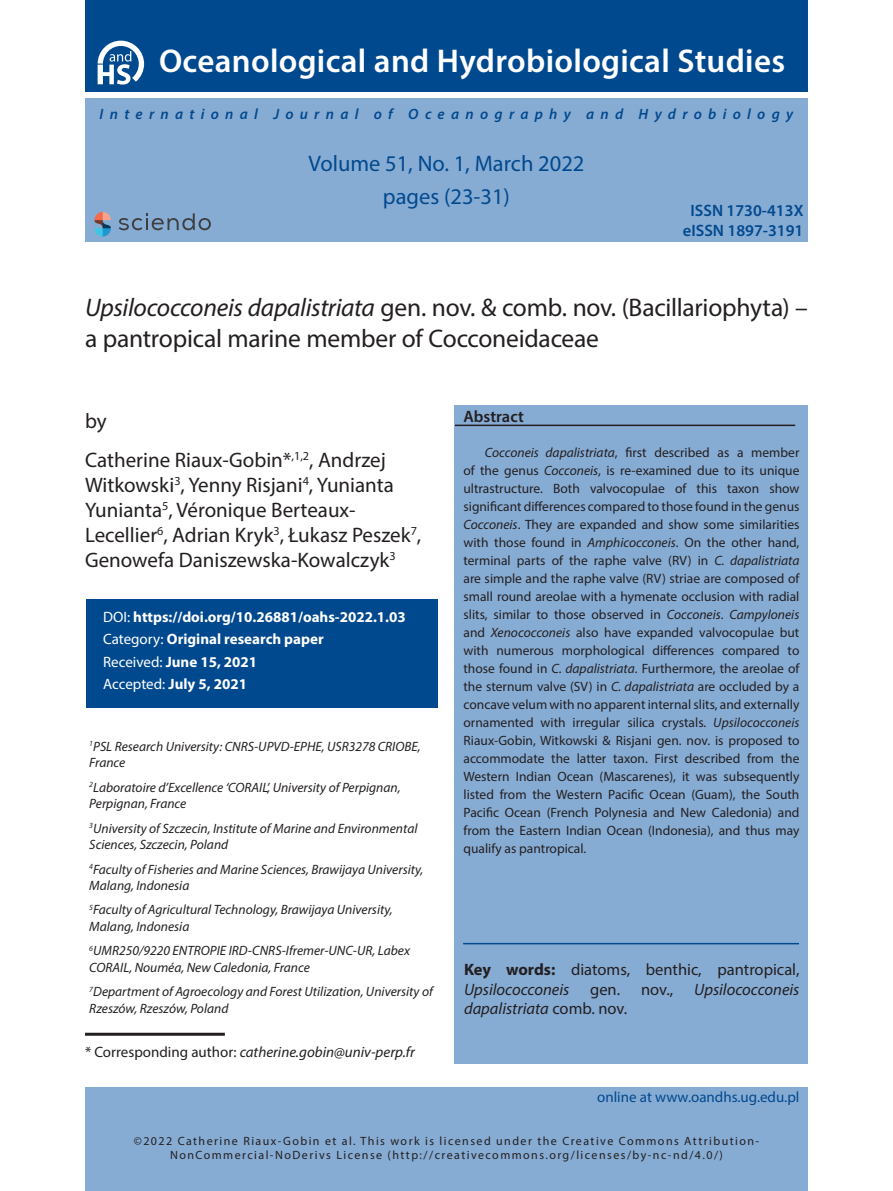
<style>
.page{position:relative;width:893px;height:1191px;background:#fff}
.page>*{position:absolute;margin:0;border:0;box-sizing:border-box;transform-origin:0 0}
.t1{font:600 33px "Myriad Pro";letter-spacing:.01em;color:#fff}
.t2{font:25.5px/30.6px "Myriad Pro";letter-spacing:-.01em;color:#231f20}
.t3{font:22.5px "Myriad Pro";color:#01498e}
.t4{font:21px/25.2px "Myriad Pro";color:#231f20}
.t5{font:16.5px/19.8px "Myriad Pro";color:#231f20}
.t6{font:italic 16.5px "Myriad Pro";color:#231f20}
.t7{font:600 16.5px/19.8px "Myriad Pro";color:#01498e;text-align:center}
.t8{font:600 16.5px "Myriad Pro";color:#231f20}
.t9{font:700 15px/22.5px "Myriad Pro";color:#fff}
.t10{font:italic 600 15px "Myriad Pro";letter-spacing:.42em;color:#01498e}
.t11{font:italic 15px "Myriad Pro";color:#231f20}
.t12{font:15px "Myriad Pro";color:#01498e}
.t13{font:13.5px/18px "Myriad Pro";color:#231f20;text-align:justify}
.t14{font:italic 13.5px/16.2px "Myriad Pro";color:#231f20}
.t15{font:12px/14.4px "Myriad Pro";letter-spacing:.12em;color:#231f20;text-align:center}
.s1{font-style:italic}
.s2{font-weight:400}
.s3{font-style:normal}
.s4{font-weight:700}
</style>
<div class="page">
<div style="left:85px;top:98px;width:723px;height:144px;background:#87acd4"></div>
<div style="left:85px;top:1087px;width:723px;height:104px;background:#87acd4"></div>
<hr style="left:85px;top:1032px;width:140px;height:3px;background:#231f20">
<div style="left:86px;top:599px;width:351px;height:108px;background:#01498e"></div>
<div style="left:455px;top:405px;width:353px;height:658px;background:#87acd4"></div>
<hr style="left:463px;top:943px;width:336px;height:1px;background:#01498e">
<hr style="left:455px;top:424px;width:340px;height:2px;background:#231f20">
<div style="left:85px;top:0;width:723px;height:92px;background:#01498e"></div>
<svg style="left:98px;top:41px;width:46px;height:44px"></svg>
<svg style="left:94px;top:212px;width:17px;height:24px"></svg>
<svg style="left:119px;top:213px;width:92px;height:17px"></svg>
<h1 class="t1" style="left:159px;top:40px;width:628px">Oceanological and Hydrobiological Studies</h1>
<p class="t10" style="left:100px;top:105px;width:695px">International Journal of Oceanography and Hydrobiology</p>
<h3 class="t3" style="left:309px;top:150px;width:277px">Volume 51, No. 1, March 2022</h3>
<h3 class="t3" style="left:383px;top:182px;width:129px">pages (23-31)</h3>
<p class="t7" style="left:683px;top:200px;width:122px">ISSN 1730-413X eISSN 1897-3191</p>
<h2 class="t2" style="left:85px;top:292px;width:724px"><span class="s1">Upsilococconeis dapalistriata</span> gen. nov. &amp; comb. nov. (Bacillariophyta) – a pantropical marine member of Cocconeidaceae</h2>
<h3 class="t4" style="left:85px;top:408px;width:23px">by</h3>
<h3 class="t4" style="left:85px;top:446px;width:338px">Catherine Riaux-Gobin*<sup>,1,2</sup>, Andrzej Witkowski<sup>3</sup>, Yenny Risjani<sup>4</sup>, Yunianta Yunianta<sup>5</sup>, Véronique Berteaux-Lecellier<sup>6</sup>, Adrian Kryk<sup>3</sup>, Łukasz Peszek<sup>7</sup>, Genowefa Daniszewska-Kowalczyk<sup>3</sup></h3>
<p class="t9" style="left:103px;top:605px;width:304px"><span class="s2">DOI:</span> https://doi.org/10.26881/oahs-2022.1.03<br><span class="s2">Category:</span> Original research paper<br><span class="s2">Received:</span> June 15, 2021<br><span class="s2">Accepted:</span> July 5, 2021</p>
<p class="t14" style="left:89px;top:738px;width:333px"><sup>1</sup>PSL Research University: CNRS-UPVD-EPHE, USR3278 CRIOBE,<br>France</p>
<p class="t14" style="left:89px;top:779px;width:313px"><sup>2</sup>Laboratoire d’Excellence ‘CORAIL’, University of Perpignan,<br>Perpignan, France</p>
<p class="t14" style="left:89px;top:819px;width:330px"><sup>3</sup>University of Szczecin, Institute of Marine and Environmental<br>Sciences, Szczecin, Poland</p>
<p class="t14" style="left:89px;top:860px;width:336px"><sup>4</sup>Faculty of Fisheries and Marine Sciences, Brawijaya University,<br>Malang, Indonesia</p>
<p class="t14" style="left:89px;top:901px;width:305px"><sup>5</sup>Faculty of Agricultural Technology, Brawijaya University,<br>Malang, Indonesia</p>
<p class="t14" style="left:89px;top:942px;width:322px"><sup>6</sup>UMR250/9220 ENTROPIE IRD-CNRS-Ifremer-UNC-UR, Labex<br>CORAIL, Nouméa, New Caledonia, France</p>
<p class="t14" style="left:89px;top:983px;width:345px"><sup>7</sup>Department of Agroecology and Forest Utilization, University of<br>Rzeszów, Rzeszów, Poland</p>
<p class="t11" style="left:85px;top:1042px;width:331px"><span class="s3">* Corresponding author:</span> catherine.gobin@univ-perp.fr</p>
<p class="t8" style="left:463px;top:406px;width:62px">Abstract</p>
<p class="t13" style="left:463px;top:443px;width:337px;text-indent:21px"><span class="s1">Cocconeis dapalistriata</span>, first described as a member of the genus <span class="s1">Cocconeis</span>, is re-examined due to its unique ultrastructure. Both valvocopulae of this taxon show significant differences compared to those found in the genus <span class="s1">Cocconeis</span>. They are expanded and show some similarities with those found in <span class="s1">Amphicocconeis</span>. On the other hand, terminal parts of the raphe valve (RV) in <span class="s1">C. dapalistriata </span>are simple and the raphe valve (RV) striae are composed of small round areolae with a hymenate occlusion with radial slits, similar to those observed in <span class="s1">Cocconeis</span>. <span class="s1">Campyloneis </span>and <span class="s1">Xenococconeis</span> also have expanded valvocopulae but with numerous morphological differences compared to those found in <span class="s1">C. dapalistriata</span>. Furthermore, the areolae of the sternum valve (SV) in <span class="s1">C. dapalistriata</span> are occluded by a concave velum with no apparent internal slits, and externally ornamented with irregular silica crystals. <span class="s1">Upsilococconeis </span>Riaux-Gobin, Witkowski &amp; Risjani gen. nov. is proposed to accommodate the latter taxon. First described from the Western Indian Ocean (Mascarenes), it was subsequently listed from the Western Pacific Ocean (Guam), the South Pacific Ocean (French Polynesia and New Caledonia) and from the Eastern Indian Ocean (Indonesia), and thus may qualify as pantropical.</p>
<p class="t5" style="left:464px;top:959px;width:337px"><span class="s4">Key words:</span> diatoms, benthic, pantropical,<br><span class="s1">Upsilococconeis</span></p>
<p class="t5" style="left:590px;top:978px;width:32px">gen.</p>
<p class="t5" style="left:641px;top:978px;width:34px">nov.,</p>
<p class="t6" style="left:694px;top:978px;width:107px">Upsilococconeis</p>
<p class="t6" style="left:464px;top:998px;width:165px">dapalistriata <span class="s3">comb. nov.</span></p>
<p class="t12" style="left:597px;top:1088px;width:204px">online at www.oandhs.ug.edu.pl</p>
<p class="t15" style="left:134px;top:1133px;width:627px">©2022 Catherine Riaux-Gobin et al. This work is licensed under the Creative Commons Attribution-<br>NonCommercial-NoDerivs License (http://creativecommons.org/licenses/by-nc-nd/4.0/)</p>
</div>
